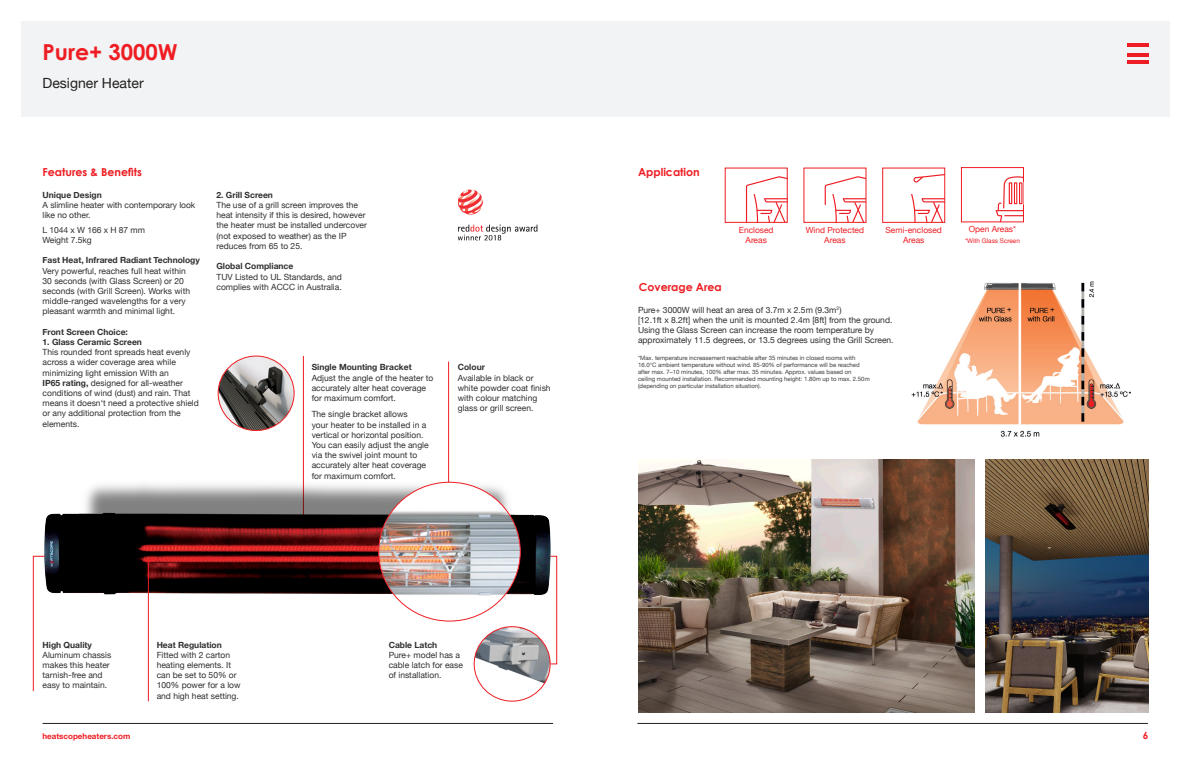
<style>
.page{position:relative;width:1191px;height:766px;background:#fff}
.page>*{position:absolute;margin:0;border:0;box-sizing:border-box;transform-origin:0 0}
.t1{font:700 22px "Century Gothic";color:#ee1d23}
.t2{font:14px "Helvetica Neue";color:#231f20}
.t3{font:700 11px "Century Gothic";color:#ee1d23}
.t4{font:700 10px "Century Gothic";color:#ee1d23}
.t5{font:8.5px/10.2px "Helvetica Neue";color:#312f30}
.t6{font:700 8.5px "Helvetica Neue";color:#312f30}
.t7{font:8.4px/10.1px "Helvetica Neue";color:#ee1d23;text-align:center}
.t8{font:700 8px "Helvetica Neue";color:#ee1d23}
.t9{font:6.4px "Helvetica Neue";color:#ee1d23}
.t10{font:6px/7.2px "Helvetica Neue";color:#3e3e3f}
.s1{font-weight:700}
</style>
<div class="page">
<div style="left:21px;top:21px;width:1148px;height:95px;background:#f2f3f4"></div>
<hr style="left:303px;top:356px;width:1px;height:168px;background:#ee1d23">
<div style="left:550px;top:556px;width:7px;height:108px;border:1px solid #ee1d23"></div>
<img style="left:474px;top:626px;width:76px;height:71px">
<div style="left:474px;top:626px;width:76px;height:75px;border:1px solid #ee1d23;border-radius:50%"></div>
<img style="left:218px;top:356px;width:76px;height:74px">
<div style="left:218px;top:356px;width:76px;height:74px;border:1px solid #ee1d23;border-radius:50%"></div>
<img style="left:32px;top:463px;width:526px;height:163px">
<img style="left:986px;top:459px;width:162px;height:253px">
<img style="left:638px;top:459px;width:336px;height:253px">
<hr style="left:448px;top:361px;width:1px;height:121px;background:#ee1d23">
<hr style="left:148px;top:560px;width:1px;height:141px;background:#ee1d23">
<svg style="left:33px;top:555px;width:12px;height:136px"></svg>
<svg style="left:458px;top:189px;width:25px;height:25px"></svg>
<svg style="left:458px;top:224px;width:79px;height:16px"></svg>
<svg style="left:746px;top:176px;width:39px;height:44px"></svg>
<svg style="left:824px;top:176px;width:40px;height:44px"></svg>
<div style="left:961px;top:167px;width:62px;height:55px;border:1px solid #ee1d23"></div>
<svg style="left:995px;top:176px;width:28px;height:46px"></svg>
<svg style="left:911px;top:194px;width:32px;height:26px"></svg>
<svg style="left:913px;top:174px;width:30px;height:8px"></svg>
<div style="left:882px;top:168px;width:63px;height:54px;border:1px solid #ee1d23"></div>
<hr style="left:1127px;top:61px;width:21px;height:3px;background:#ee1d23">
<hr style="left:1127px;top:53px;width:21px;height:3px;background:#ee1d23">
<hr style="left:1127px;top:43px;width:21px;height:3px;background:#ee1d23">
<hr style="left:43px;top:723px;width:510px;height:1px;background:#231f20">
<hr style="left:637px;top:723px;width:510px;height:1px;background:#231f20">
<img style="left:911px;top:281px;width:219px;height:156px">
<img style="left:379px;top:482px;width:141px;height:139px">
<p class="t1" style="left:43px;top:38px;width:137px">Pure+ 3000W</p>
<p class="t2" style="left:43px;top:73px;width:103px">Designer Heater</p>
<p class="t3" style="left:43px;top:165px;width:101px">Features &amp; Benefits</p>
<p class="t6" style="left:43px;top:188px;width:61px">Unique Design</p>
<p class="t5" style="left:43px;top:200px;width:154px">A slimline heater with contemporary look like no other.</p>
<p class="t5" style="left:43px;top:225px;width:104px">L 1044 x W 166 x H 87 mm</p>
<p class="t5" style="left:43px;top:235px;width:51px">Weight 7.5kg</p>
<p class="t6" style="left:43px;top:253px;width:159px">Fast Heat, Infrared Radiant Technology</p>
<p class="t5" style="left:43px;top:266px;width:149px">Very powerful, reaches full heat within 30 seconds (with Glass Screen) or 20 seconds (with Grill Screen). Works with middle-ranged wavelengths for a very pleasant warmth and minimal light.</p>
<p class="t6" style="left:43px;top:325px;width:87px">Front Screen Choice:</p>
<p class="t6" style="left:43px;top:335px;width:101px">1. Glass Ceramic Screen</p>
<p class="t5" style="left:43px;top:347px;width:158px">This rounded front spreads heat evenly across a wider coverage area while minimizing light emission With an<br><span class="s1">IP65 rating,</span> designed for all-weather conditions of wind (dust) and rain. That means it doesn‘t need a protective shield or any additional protection from the elements.</p>
<p class="t6" style="left:216px;top:188px;width:58px">2. Grill Screen</p>
<p class="t5" style="left:216px;top:200px;width:152px">The use of a grill screen improves the heat intensity if this is desired, however the heater must be installed undercover (not exposed to weather) as the IP reduces from 65 to 25.</p>
<p class="t6" style="left:216px;top:259px;width:78px">Global Compliance</p>
<p class="t5" style="left:216px;top:272px;width:127px">TUV Listed to UL Standards, and complies with ACCC in Australia.</p>
<p class="t6" style="left:312px;top:360px;width:101px">Single Mounting Bracket</p>
<p class="t5" style="left:312px;top:373px;width:123px">Adjust the angle of the heater to accurately alter heat coverage for maximum comfort.</p>
<p class="t5" style="left:312px;top:409px;width:118px">The single bracket allows<br>your heater to be installed in a vertical or horizontal position.<br>You can easily adjust the angle via the swivel joint mount to accurately alter heat coverage for maximum comfort.</p>
<p class="t6" style="left:458px;top:360px;width:29px">Colour</p>
<p class="t5" style="left:458px;top:373px;width:94px">Available in black or white powder coat finish with colour matching glass or grill screen.</p>
<p class="t6" style="left:43px;top:637px;width:51px">High Quality</p>
<p class="t5" style="left:43px;top:650px;width:70px">Aluminum chassis makes this heater tarnish-free and easy to maintain.</p>
<p class="t6" style="left:157px;top:637px;width:67px">Heat Regulation</p>
<p class="t5" style="left:157px;top:650px;width:85px">Fitted with 2 carton heating elements. It can be set to 50% or<br>100% power for a low and high heat setting.</p>
<p class="t6" style="left:389px;top:637px;width:50px">Cable Latch</p>
<p class="t5" style="left:389px;top:650px;width:76px">Pure+ model has a cable latch for ease of installation.</p>
<p class="t3" style="left:638px;top:165px;width:63px">Application</p>
<p class="t3" style="left:639px;top:280px;width:84px">Coverage Area</p>
<p class="t7" style="left:739px;top:225px;width:36px">Enclosed<br>Areas</p>
<p class="t7" style="left:805px;top:225px;width:60px">Wind Protected<br>Areas</p>
<p class="t7" style="left:969px;top:225px;width:49px">Open Areas*</p>
<p class="t7" style="left:885px;top:225px;width:58px">Semi-enclosed<br>Areas</p>
<p class="t9" style="left:965px;top:236px;width:56px">*With Glass Screen</p>
<p class="t5" style="left:638px;top:305px;width:257px">Pure+ 3000W will heat an area of 3.7m x 2.5m (9.3m<sup>2</sup>)<br>[12.1ft x 8.2ft] when the unit is mounted 2.4m [8ft] from the ground.<br>Using the Glass Screen can increase the room temperature by approximately 11.5 degrees, or 13.5 degrees using the Grill Screen.</p>
<p class="t10" style="left:638px;top:354px;width:233px">*Max. temperature increasement reachable after 35 minutes in closed rooms with 16.0°C ambient temperature without wind. 85-90% of performance will be reached after max. 7–10 minutes, 100% after max. 35 minutes. Approx. values based on ceiling mounted installation. Recommended mounting height: 1.80m up to max. 2.50m (depending on particular installation situation).</p>
<p class="t8" style="left:43px;top:729px;width:89px">heatscopeheaters.com</p>
<p class="t4" style="left:1142px;top:728px;width:7px">6</p>
</div>
